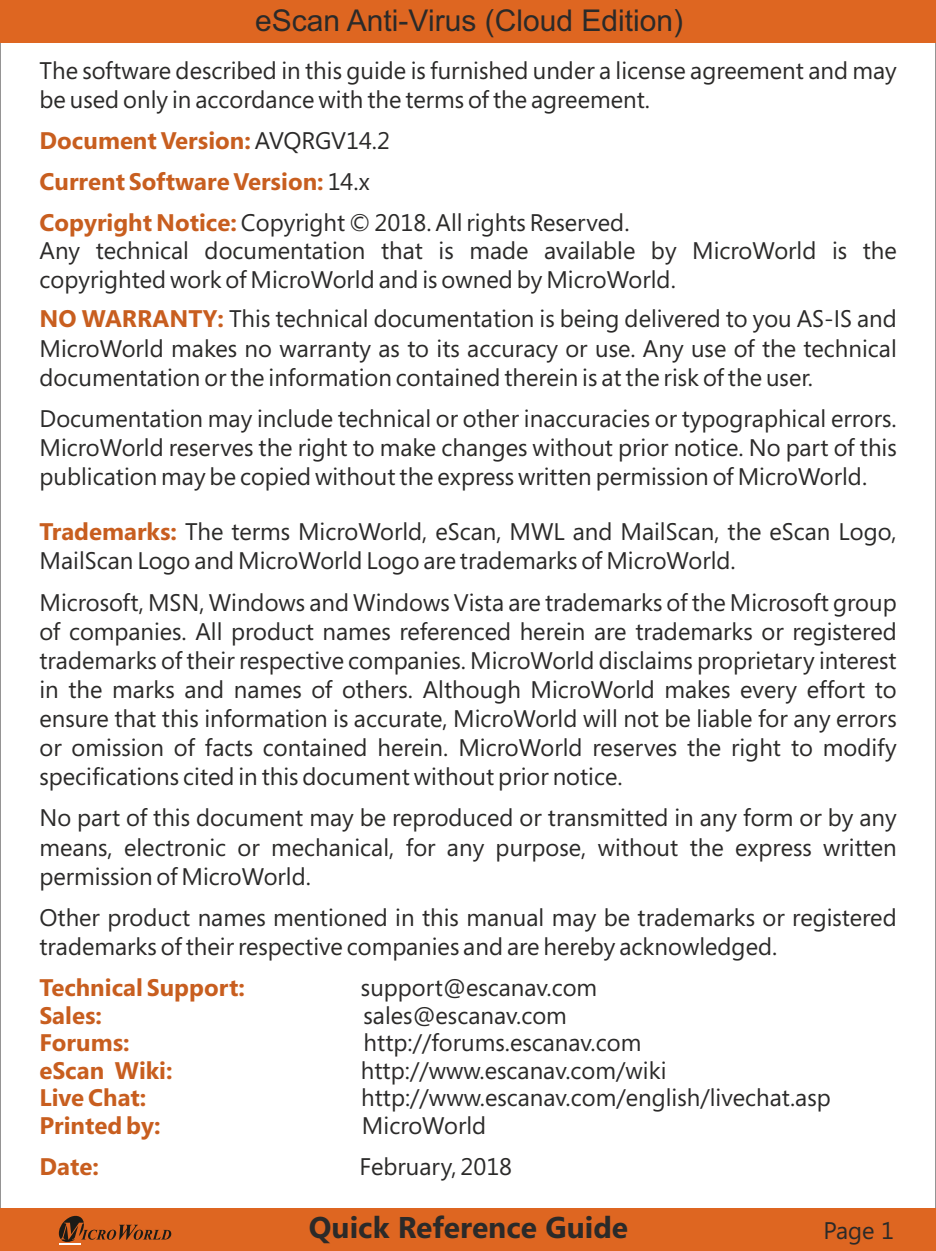
<style>
.page{position:relative;width:936px;height:1251px;background:#fff}
.page>*{position:absolute;margin:0;border:0;box-sizing:border-box;transform-origin:0 0}
.t1{font:30px "Arial";color:#2b2a29}
.t2{font:700 30px "Segoe";color:#2b2a29}
.t3{font:24px/29.1px "Segoe";color:#2b2a29}
.t4{font:700 24px/41.1px "Segoe";color:#c85e1f}
.s1{font-weight:400;color:#2b2a29}
.s2{font-weight:700;color:#c85e1f}
</style>
<div class="page">
<div style="left:0;top:0;width:935px;height:43px;background:#de6621"></div>
<div style="left:0;top:1208px;width:935px;height:42px;background:#de6621"></div>
<svg style="left:58px;top:1215px;width:113px;height:27px"></svg>
<hr style="left:59px;top:1242px;width:22px;height:2px;background:#fefefe">
<p class="t1" style="left:255px;top:9px;width:429px">eScan Anti-Virus (Cloud Edition)</p>
<p class="t3" style="left:40px;top:58px;width:858px">The software described in this guide is furnished under a license agreement and may be used only in accordance with the terms of the agreement.</p>
<p class="t4" style="left:40px;top:122px;width:591px">Document Version: <span class="s1">AVQRGV14.2<br></span>Current Software Version: <span class="s1">14.x<br></span>Copyright Notice: <span class="s1">Copyright © 2018. All rights Reserved.</span></p>
<p class="t3" style="left:40px;top:238px;width:858px">Any technical documentation that is made available by MicroWorld is the copyrighted work of MicroWorld and is owned by MicroWorld.</p>
<p class="t3" style="left:40px;top:306px;width:858px;text-align:justify"><span class="s2">NO WARRANTY:</span> This technical documentation is being delivered to you AS-IS and MicroWorld makes no warranty as to its accuracy or use. Any use of the technical documentation or the information contained therein is at the risk of the user.</p>
<p class="t3" style="left:40px;top:406px;width:858px;text-align:justify">Documentation may include technical or other inaccuracies or typographical errors.<br>MicroWorld reserves the right to make changes without prior notice. No part of this publication may be copied without the express written permission of MicroWorld.</p>
<p class="t3" style="left:39px;top:519px;width:858px"><span class="s2">Trademarks:</span> The terms MicroWorld, eScan, MWL and MailScan, the eScan Logo,<br>MailScan Logo and MicroWorld Logo are trademarks of MicroWorld.</p>
<p class="t3" style="left:39px;top:589px;width:858px;text-align:justify">Microsoft, MSN, Windows and Windows Vista are trademarks of the Microsoft group of companies. All product names referenced herein are trademarks or registered trademarks of their respective companies. MicroWorld disclaims proprietary interest in the marks and names of others. Although MicroWorld makes every effort to ensure that this information is accurate, MicroWorld will not be liable for any errors or omission of facts contained herein. MicroWorld reserves the right to modify specifications cited in this document without prior notice.</p>
<p class="t3" style="left:39px;top:805px;width:858px;text-align:justify">No part of this document may be reproduced or transmitted in any form or by any means, electronic or mechanical, for any purpose, without the express written permission of MicroWorld.</p>
<p class="t3" style="left:39px;top:905px;width:858px">Other product names mentioned in this manual may be trademarks or registered trademarks of their respective companies and are hereby acknowledged.</p>
<p class="t4" style="left:39px;top:969px;width:207px">Technical Support:</p>
<p class="t3" style="left:361px;top:975px;width:238px">support@escanav.com</p>
<p class="t4" style="left:39px;top:996px;width:64px">Sales:</p>
<p class="t3" style="left:363px;top:1002px;width:205px">sales@escanav.com</p>
<p class="t4" style="left:39px;top:1024px;width:92px">Forums:</p>
<p class="t3" style="left:363px;top:1030px;width:279px">http://forums.escanav.com</p>
<p class="t4" style="left:39px;top:1051px;width:135px">eScan Wiki:</p>
<p class="t3" style="left:361px;top:1057px;width:307px">http://www.escanav.com/wiki</p>
<p class="t4" style="left:39px;top:1079px;width:108px">Live Chat:</p>
<p class="t3" style="left:361px;top:1085px;width:471px">http://www.escanav.com/english/livechat.asp</p>
<p class="t4" style="left:39px;top:1106px;width:123px">Printed by:</p>
<p class="t3" style="left:362px;top:1112px;width:126px">MicroWorld</p>
<p class="t4" style="left:39px;top:1147px;width:61px">Date:</p>
<p class="t3" style="left:359px;top:1153px;width:154px">February, 2018</p>
<p class="t2" style="left:309px;top:1215px;width:321px">Quick Reference Guide</p>
<p class="t3" style="left:823px;top:1217px;width:72px">Page 1</p>
</div>
